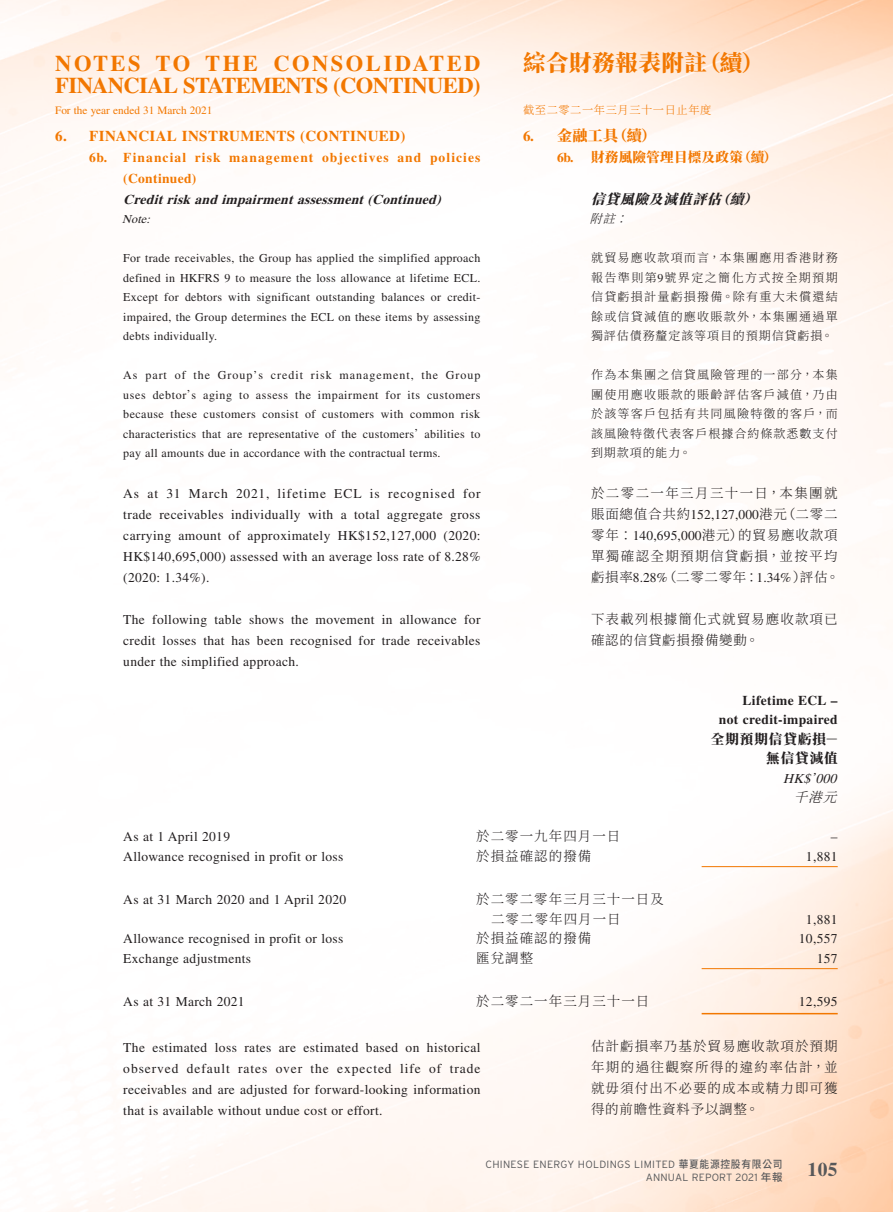
<style>
.page{position:relative;width:893px;height:1212px;background:#fff}
.page>*{position:absolute;margin:0;border:0;box-sizing:border-box;transform-origin:0 0}
.t1{font:700 22.5px "Times LT Std";letter-spacing:-.025em;color:#f27700}
.t2{font:700 22.5px "Times LT Std";letter-spacing:.11em;color:#f27700}
.t3{font:800 22.5px "Source Han Serif TC";letter-spacing:.025em;color:#f27700}
.t4{font:700 19.5px "Times LT Std";color:#57585a}
.Heading_1{font:700 15px "Times LT Std";letter-spacing:.025em;color:#f27700}
.C_Heading_1{font:800 15px "Source Han Serif TC";color:#f27700}
.Body_Text{font:13.5px/21px "Times LT Std";letter-spacing:.025em;color:#231f20;text-align:justify}
.C_Body_Text{font:300 13.5px/21px "Source Han Serif TC";letter-spacing:.1em;color:#231f20}
.C_Body_Text-2{font:300 13.5px/21px "Source Han Serif TC";letter-spacing:.08em;color:#231f20}
.Body_Text-2{font:300 13.5px/19.5px "Source Han Serif TC";letter-spacing:.075em;color:#231f20}
.Heading_2{font:700 13.5px/21px "Times LT Std";letter-spacing:.08em;color:#f27700}
.Heading_3{font:italic 700 13.5px "Times LT Std";color:#231f20}
.Body_Text-3{font:700 13.5px "Times LT Std";letter-spacing:.025em;color:#231f20}
.C_Heading_2{font:800 13.5px "Source Han Serif TC";letter-spacing:.025em;color:#f27700}
.Body_Text-4{font:800 13.5px "Source Han Serif TC";letter-spacing:.075em;color:#231f20}
.C_Heading_3{font:italic 800 13.5px "Source Han Serif TC";color:#231f20}
.Body_Text-5{font:italic 13.5px "Times LT Std";color:#231f20}
.Body_Text-6{font:italic 300 13.5px "Source Han Serif TC";color:#231f20}
.Notes{font:12px/19.5px "Times LT Std";letter-spacing:.025em;color:#231f20;text-align:justify}
.C_Notes{font:300 12px/19.5px "Source Han Serif TC";letter-spacing:.085em;color:#231f20;text-align:justify}
.Notes-2{font:italic 12px "Times LT Std";color:#231f20}
.C_Notes-2{font:italic 300 12px "Source Han Serif TC";color:#231f20}
.t5{font:11.25px "Times LT Std";color:#f27700}
.t6{font:300 11.25px "Source Han Serif TC";letter-spacing:.05em;color:#f27700}
.t7{font:300 10.5px/13.5px "Interstate";letter-spacing:.03em;color:#57585a;text-align:right}
.s1{font-family:"Times LT Std";font-weight:700}
.s2{font-family:"Times LT Std";font-weight:400}
.s3{font-family:"Source Han Sans TC";font-weight:500}
</style>
<div class="page">
<hr style="left:702px;top:866px;width:136px;height:1px;background:#f27700">
<hr style="left:702px;top:968px;width:136px;height:1px;background:#f27700">
<hr style="left:702px;top:1013px;width:136px;height:1px;background:#f27700">
<h1 class="t2" style="left:55px;top:49px;width:427px">NOTES TO THE CONSOLIDATED</h1>
<h1 class="t3" style="left:523px;top:50px;width:242px">綜合財務報表附註（續）</h1>
<h1 class="t1" style="left:55px;top:72px;width:427px">FINANCIAL STATEMENTS (CONTINUED)</h1>
<p class="t5" style="left:55px;top:104px;width:159px">For the year ended 31 March 2021</p>
<p class="t6" style="left:523px;top:103px;width:190px">截至二零二一年三月三十一日止年度</p>
<p class="C_Heading_1" style="left:523px;top:127px;width:135px"><span class="s1">6.</span> 金融工具（續）</p>
<p class="C_Heading_2" style="left:557px;top:149px;width:222px"><span class="s1">6b.</span> 財務風險管理目標及政策（續）</p>
<p class="C_Heading_3" style="left:591px;top:191px;width:178px">信貸風險及減值評估（續）</p>
<p class="C_Notes-2" style="left:590px;top:212px;width:48px">附註：</p>
<p class="C_Notes" style="left:591px;top:248px;width:248px">就貿易應收款項而言，本集團應用香港財務報告準則第<span class="s2">9</span>號界定之簡化方式按全期預期信貸虧損計量虧損撥備。除有重大未償還結餘或信貸減值的應收賬款外，本集團通過單獨評估債務釐定該等項目的預期信貸虧損。</p>
<p class="C_Notes" style="left:591px;top:365px;width:248px">作為本集團之信貸風險管理的一部分，本集團使用應收賬款的賬齡評估客戶減值，乃由於該等客戶包括有共同風險特徵的客戶，而該風險特徵代表客戶根據合約條款悉數支付到期款項的能力。</p>
<p class="C_Body_Text" style="left:591px;top:483px;width:250px">於二零二一年三月三十一日，本集團就賬面總值合共約<span class="s2">152,127,000</span>港元（二零二零年：<span class="s2">140,695,000</span>港元）的貿易應收款項單獨確認全期預期信貸虧損，並按平均虧損率<span class="s2">8.28%</span>（二零二零年：<span class="s2">1.34%</span>）評估。</p>
<p class="C_Body_Text-2" style="left:591px;top:609px;width:248px">下表載列根據簡化式就貿易應收款項已確認的信貸虧損撥備變動。</p>
<p class="Heading_1" style="left:55px;top:127px;width:352px">6. FINANCIAL INSTRUMENTS (CONTINUED)</p>
<p class="Heading_2" style="left:123px;top:146px;width:359px;text-indent:-34px">6b. Financial risk management objectives and policies (Continued)</p>
<p class="Heading_3" style="left:123px;top:191px;width:323px">Creditrisk and impairmentassessment(Continued)</p>
<p class="Notes-2" style="left:122px;top:212px;width:33px">Note:</p>
<p class="Notes" style="left:123px;top:248px;width:359px">For trade receivables, the Group has applied the simplified approach defined in HKFRS 9 to measure the loss allowance at lifetime ECL.<br>Except for debtors with significant outstanding balances or credit&shy;impaired, the Group determines the ECL on these items by assessing debts individually.</p>
<p class="Notes" style="left:123px;top:365px;width:359px">As part of the Group’s credit risk management, the Group uses debtor’s aging to assess the impairment for its customers because these customers consist of customers with common risk characteristics that are representative of the customers’ abilities to pay all amounts due in accordance with the contractual terms.</p>
<p class="Body_Text" style="left:123px;top:483px;width:359px">As at 31 March 2021, lifetime ECL is recognised for trade receivables individually with a total aggregate gross carrying amount of approximately HK$152,127,000 (2020:<br>HK$140,695,000) assessed with an average loss rate of 8.28% (2020: 1.34%).</p>
<p class="Body_Text" style="left:123px;top:609px;width:359px">The following table shows the movement in allowance for credit losses that has been recognised for trade receivables under the simplified approach.</p>
<p class="Body_Text-3" style="left:743px;top:692px;width:97px">Lifetime ECL –</p>
<p class="Body_Text-3" style="left:719px;top:712px;width:120px">not credit-impaired</p>
<p class="Body_Text-4" style="left:711px;top:731px;width:129px">全期預期信貸虧損－</p>
<p class="Body_Text-4" style="left:766px;top:751px;width:73px">無信貸減值</p>
<p class="Body_Text-5" style="left:783px;top:771px;width:59px">HK$’000</p>
<p class="Body_Text-6" style="left:794px;top:790px;width:54px">千港元</p>
<p class="Body_Text" style="left:123px;top:826px;width:108px">As at 1 April 2019</p>
<p class="Body_Text-2" style="left:476px;top:827px;width:146px">於二零一九年四月一日</p>
<p class="Body_Text" style="left:831px;top:826px;width:8px">–</p>
<p class="Body_Text" style="left:123px;top:846px;width:222px">Allowance recognised in profit or loss</p>
<p class="Body_Text-2" style="left:476px;top:846px;width:117px">於損益確認的撥備</p>
<p class="Body_Text" style="left:806px;top:846px;width:33px">1,881</p>
<p class="Body_Text" style="left:123px;top:889px;width:224px">As at 31 March 2020 and 1 April 2020</p>
<p class="Body_Text-2" style="left:491px;top:890px;width:174px;text-indent:-15px">於二零二零年三月三十一日及二零二零年四月一日</p>
<p class="Body_Text" style="left:806px;top:909px;width:33px">1,881</p>
<p class="Body_Text" style="left:123px;top:928px;width:222px">Allowance recognised in profit or loss</p>
<p class="Body_Text-2" style="left:476px;top:929px;width:117px">於損益確認的撥備</p>
<p class="Body_Text" style="left:799px;top:928px;width:40px">10,557</p>
<p class="Body_Text" style="left:123px;top:948px;width:129px">Exchange adjustments</p>
<p class="Body_Text-2" style="left:476px;top:948px;width:59px">匯兌調整</p>
<p class="Body_Text" style="left:817px;top:948px;width:22px">157</p>
<p class="Body_Text" style="left:123px;top:991px;width:123px">As at 31 March 2021</p>
<p class="Body_Text-2" style="left:476px;top:992px;width:175px">於二零二一年三月三十一日</p>
<p class="Body_Text" style="left:799px;top:991px;width:40px">12,595</p>
<p class="Body_Text" style="left:123px;top:1036px;width:359px">The estimated loss rates are estimated based on historical observed default rates over the expected life of trade receivables and are adjusted for forward-looking information that is available without undue cost or effort.</p>
<p class="C_Body_Text-2" style="left:591px;top:1035px;width:248px;text-align:justify">估計虧損率乃基於貿易應收款項於預期年期的過往觀察所得的違約率估計，並就毋須付出不必要的成本或精力即可獲得的前瞻性資料予以調整。</p>
<p class="t7" style="left:485px;top:1157px;width:299px">CHINESE ENERGY HOLDINGS LIMITED <span class="s3">華夏能源控股有限公司<br></span>ANNUAL REPORT 2021 <span class="s3">年報</span></p>
<h2 class="t4" style="left:807px;top:1158px;width:32px">105</h2>
</div>
